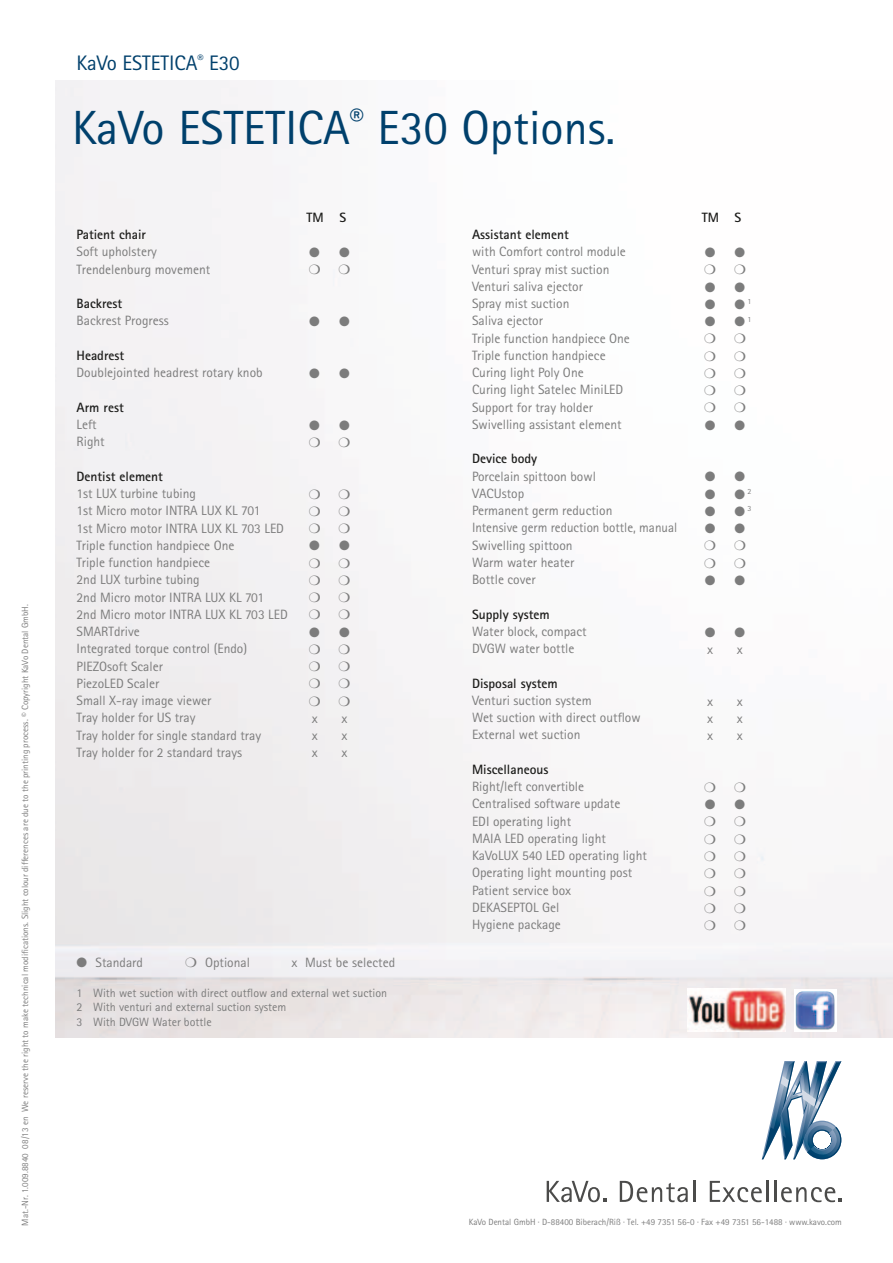
<style>
.page{position:relative;width:893px;height:1263px;background:#fff}
.page>*{position:absolute;margin:0;border:0;box-sizing:border-box;transform-origin:0 0}
.t1{font:48px "Rotis Sans Serif Pro Cyr";color:#00406c}
.t2{font:21px "Rotis Sans Serif Pro Cyr";color:#00406c}
.t3{font:13.5px/17.2px "Rotis Sans Serif Pro Cyr";color:#7c7c7c}
.t4{font:700 13.5px "Rotis Sans Serif Pro Cyr";color:#1d1d1b}
.t5{font:12px/14.4px "Rotis Sans Serif Pro Cyr";color:#7c7c7c}
.t6{font:9.15px "Agfa Rotis Sans Serif";color:#7c7c7c}
.t7{font:9px "Rotis Sans Serif Pro Cyr";color:#7c7c7c}
.t8{font:7.8px "Rotis Sans Serif Pro Cyr";color:#7c7c7c}
</style>
<div class="page">
<svg style="left:762px;top:1061px;width:79px;height:98px"></svg>
<svg style="left:620px;top:1181px;width:68px;height:21px"></svg>
<hr style="left:693px;top:1181px;width:2px;height:21px;background:#4b4b4a">
<svg style="left:710px;top:1181px;width:52px;height:21px"></svg>
<hr style="left:766px;top:1181px;width:2px;height:21px;background:#4b4b4a">
<hr style="left:774px;top:1181px;width:2px;height:21px;background:#4b4b4a">
<svg style="left:781px;top:1187px;width:61px;height:15px"></svg>
<svg style="left:547px;top:1181px;width:59px;height:21px"></svg>
<img style="left:795px;top:991px;width:40px;height:39px">
<img style="left:688px;top:989px;width:97px;height:42px">
<svg style="left:309px;top:437px;width:11px;height:10px"></svg>
<svg style="left:309px;top:489px;width:11px;height:10px"></svg>
<svg style="left:339px;top:489px;width:11px;height:10px"></svg>
<svg style="left:309px;top:506px;width:11px;height:10px"></svg>
<svg style="left:339px;top:506px;width:11px;height:10px"></svg>
<svg style="left:309px;top:523px;width:11px;height:10px"></svg>
<svg style="left:339px;top:523px;width:11px;height:10px"></svg>
<svg style="left:309px;top:558px;width:11px;height:10px"></svg>
<svg style="left:339px;top:558px;width:11px;height:10px"></svg>
<svg style="left:309px;top:575px;width:11px;height:10px"></svg>
<svg style="left:339px;top:575px;width:11px;height:10px"></svg>
<svg style="left:309px;top:592px;width:11px;height:10px"></svg>
<svg style="left:339px;top:592px;width:11px;height:10px"></svg>
<svg style="left:309px;top:610px;width:11px;height:10px"></svg>
<svg style="left:339px;top:610px;width:11px;height:10px"></svg>
<svg style="left:309px;top:644px;width:11px;height:10px"></svg>
<svg style="left:339px;top:644px;width:11px;height:10px"></svg>
<svg style="left:309px;top:661px;width:11px;height:10px"></svg>
<svg style="left:339px;top:661px;width:11px;height:10px"></svg>
<svg style="left:309px;top:679px;width:11px;height:10px"></svg>
<svg style="left:339px;top:679px;width:11px;height:10px"></svg>
<svg style="left:309px;top:696px;width:11px;height:10px"></svg>
<svg style="left:339px;top:696px;width:11px;height:10px"></svg>
<svg style="left:735px;top:886px;width:10px;height:10px"></svg>
<svg style="left:705px;top:903px;width:11px;height:10px"></svg>
<svg style="left:735px;top:903px;width:10px;height:10px"></svg>
<svg style="left:705px;top:920px;width:11px;height:10px"></svg>
<svg style="left:735px;top:920px;width:10px;height:10px"></svg>
<svg style="left:186px;top:957px;width:10px;height:10px"></svg>
<svg style="left:310px;top:420px;width:39px;height:10px"></svg>
<svg style="left:310px;top:541px;width:39px;height:10px"></svg>
<svg style="left:310px;top:627px;width:39px;height:10px"></svg>
<p class="t6" style="left:20px;top:1225px;width:623px;rotate:-90deg">Mat.-Nr. 1.009.8840 08/13 en We reserve the right to make technical modifications. Slight colour differences are due to the printing process. © Copyright KaVo Dental GmbH.</p>
<h2 class="t2" style="left:77px;top:51px;width:165px">KaVo ESTETICA<sup>®</sup> E30</h2>
<h1 class="t1" style="left:72px;top:99px;width:544px">KaVo ESTETICA<sup>®</sup> E30 Options.</h1>
<p class="t4" style="left:77px;top:226px;width:71px">Patient chair</p>
<p class="t3" style="left:77px;top:243px;width:135px">Soft upholstery<br>Trendelenburg movement</p>
<p class="t4" style="left:77px;top:295px;width:47px">Backrest</p>
<p class="t3" style="left:77px;top:312px;width:94px">Backrest Progress</p>
<p class="t4" style="left:77px;top:347px;width:49px">Headrest</p>
<p class="t3" style="left:77px;top:364px;width:188px">Doublejointed headrest rotary knob</p>
<p class="t4" style="left:77px;top:399px;width:49px">Arm rest</p>
<p class="t3" style="left:77px;top:416px;width:30px">Left<br>Right</p>
<p class="t4" style="left:77px;top:468px;width:88px">Dentist element</p>
<p class="t3" style="left:77px;top:485px;width:213px">1st LUX turbine tubing<br>1st Micro motor INTRA LUX KL 701<br>1st Micro motor INTRA LUX KL 703 LED<br>Triple function handpiece One<br>Triple function handpiece<br>2nd LUX turbine tubing<br>2nd Micro motor INTRA LUX KL 701<br>2nd Micro motor INTRA LUX KL 703 LED<br>SMARTdrive<br>Integrated torque control (Endo)<br>PIEZOsoft Scaler<br>PiezoLED Scaler<br>Small X--ray image viewer<br>Tray holder for US tray<br>Tray holder for single standard tray<br>Tray holder for 2 standard trays</p>
<p class="t4" style="left:307px;top:209px;width:41px">TM S</p>
<p class="t4" style="left:702px;top:209px;width:41px">TM S</p>
<p class="t3" style="left:312px;top:710px;width:7px">x</p>
<p class="t3" style="left:341px;top:710px;width:7px">x</p>
<p class="t3" style="left:312px;top:727px;width:7px">x</p>
<p class="t3" style="left:341px;top:727px;width:7px">x</p>
<p class="t3" style="left:312px;top:744px;width:7px">x</p>
<p class="t3" style="left:341px;top:744px;width:7px">x</p>
<p class="t4" style="left:472px;top:226px;width:98px">Assistant element</p>
<p class="t3" style="left:472px;top:243px;width:159px">with Comfort control module<br>Venturi spray mist suction<br>Venturi saliva ejector<br>Spray mist suction<br>Saliva ejector<br>Triple function handpiece One<br>Triple function handpiece<br>Curing light Poly One<br>Curing light Satelec MiniLED<br>Support for tray holder<br>Swivelling assistant element</p>
<p class="t4" style="left:472px;top:450px;width:67px">Device body</p>
<p class="t3" style="left:472px;top:468px;width:207px">Porcelain spittoon bowl<br>VACUstop<br>Permanent germ reduction<br>Intensive germ reduction bottle, manual<br>Swivelling spittoon<br>Warm water heater<br>Bottle cover</p>
<p class="t4" style="left:472px;top:605px;width:79px">Supply system</p>
<p class="t3" style="left:472px;top:623px;width:116px">Water block, compact<br>DVGW water bottle</p>
<p class="t4" style="left:472px;top:674px;width:87px">Disposal system</p>
<p class="t3" style="left:472px;top:692px;width:170px">Venturi suction system<br>Wet suction with direct outflow<br>External wet suction</p>
<p class="t4" style="left:472px;top:761px;width:78px">Miscellaneous</p>
<p class="t3" style="left:472px;top:778px;width:176px">Right/left convertible<br>Centralised software update<br>EDI operating light<br>MAIA LED operating light<br>KaVoLUX 540 LED operating light<br>Operating light mounting post<br>Patient service box<br>DEKASEPTOL Gel<br>Hygiene package</p>
<p class="t8" style="left:705px;top:297px;width:48px">● ●1</p>
<p class="t8" style="left:705px;top:314px;width:48px">● ●1</p>
<p class="t8" style="left:705px;top:487px;width:48px">● ●2</p>
<p class="t8" style="left:705px;top:504px;width:48px">● ●3</p>
<p class="t3" style="left:707px;top:641px;width:7px">x</p>
<p class="t3" style="left:737px;top:641px;width:7px">x</p>
<p class="t3" style="left:707px;top:693px;width:7px">x</p>
<p class="t3" style="left:737px;top:693px;width:7px">x</p>
<p class="t3" style="left:707px;top:710px;width:7px">x</p>
<p class="t3" style="left:737px;top:710px;width:7px">x</p>
<p class="t3" style="left:707px;top:727px;width:7px">x</p>
<p class="t3" style="left:737px;top:727px;width:7px">x</p>
<p class="t3" style="left:77px;top:954px;width:68px">● Standard</p>
<p class="t3" style="left:205px;top:954px;width:46px">Optional</p>
<p class="t3" style="left:291px;top:954px;width:105px">x Must be selected</p>
<p class="t5" style="left:77px;top:986px;width:312px">1 With wet suction with direct outflow and external wet suction<br>2 With venturi and external suction system<br>3 With DVGW Water bottle</p>
<p class="t7" style="left:469px;top:1216px;width:375px">KaVo Dental GmbH · D-88400 Biberach/Riß · Tel. +49 7351 56-0 · Fax +49 7351 56-1488 · www.kavo.com</p>
</div>
